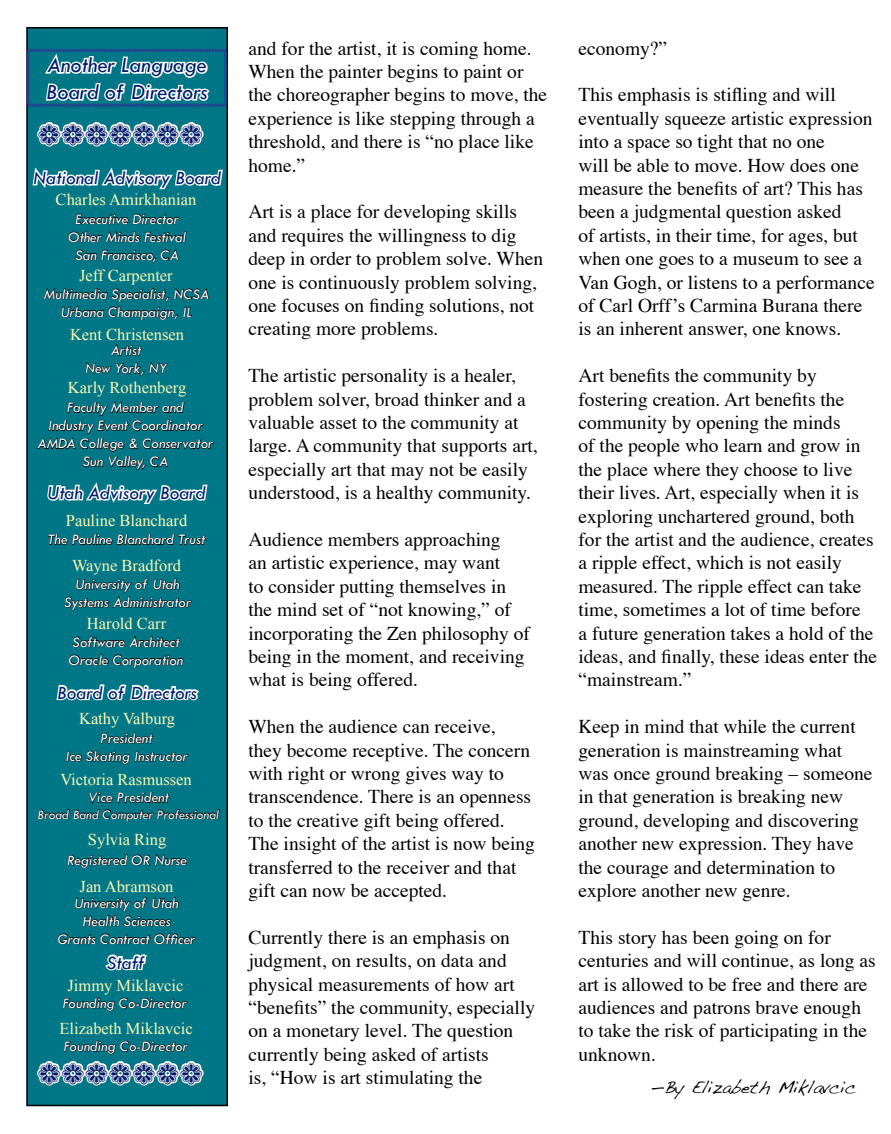
<style>
.page{position:relative;width:891px;height:1134px;background:#fff}
.page>*{position:absolute;margin:0;border:0;box-sizing:border-box;transform-origin:0 0}
.t1{font:italic 22.5px/27px "Tw Cen";color:#001c68}
.t2{font:19.5px/23.4px "Times";color:#000}
.t3{font:italic 19.5px "Tw Cen";color:#001c68}
.t4{font:18px "Handwriting Dakota";color:#000}
.t5{font:16.5px "Times New Roman";color:#fdf7b4}
.t6{font:italic 15px/18px "Tw Cen";color:#fff;text-align:center}
.t7{font:italic 13.5px "Tw Cen";color:#fff}
</style>
<div class="page">
<div style="left:27px;top:28px;width:200px;height:1078px;background:#007786"></div>
<div style="left:26px;top:27px;width:202px;height:1079px;border:2px solid #000"></div>
<svg style="left:26px;top:27px;width:201px;height:80px"></svg>
<svg style="left:56px;top:684px;width:143px;height:17px"></svg>
<svg style="left:105px;top:954px;width:42px;height:17px"></svg>
<svg style="left:62px;top:997px;width:126px;height:15px"></svg>
<svg style="left:67px;top:854px;width:120px;height:14px"></svg>
<svg style="left:38px;top:792px;width:182px;height:30px"></svg>
<svg style="left:66px;top:732px;width:123px;height:33px"></svg>
<svg style="left:58px;top:897px;width:138px;height:48px"></svg>
<svg style="left:68px;top:213px;width:119px;height:50px"></svg>
<svg style="left:85px;top:344px;width:83px;height:32px"></svg>
<svg style="left:37px;top:401px;width:177px;height:103px"></svg>
<svg style="left:43px;top:287px;width:167px;height:33px"></svg>
<svg style="left:64px;top:578px;width:128px;height:33px"></svg>
<svg style="left:48px;top:534px;width:158px;height:11px"></svg>
<svg style="left:68px;top:636px;width:116px;height:32px"></svg>
<svg style="left:32px;top:122px;width:191px;height:68px"></svg>
<svg style="left:37px;top:1040px;width:167px;height:46px"></svg>
<p class="t1" style="left:46px;top:51px;width:163px">Another Language<br>Board of Directors</p>
<p class="t3" style="left:33px;top:166px;width:189px">National Advisory Board</p>
<p class="t5" style="left:56px;top:188px;width:142px">Charles Amirkhanian</p>
<p class="t6" style="left:68px;top:210px;width:119px">Executive Director<br>Other Minds Festival<br>San Francisco, CA</p>
<p class="t5" style="left:79px;top:265px;width:95px">Jeff Carpenter</p>
<p class="t6" style="left:44px;top:285px;width:167px">Multimedia Specialist, NCSA<br>Urbana Champaign, IL</p>
<p class="t5" style="left:70px;top:323px;width:116px">Kent Christensen</p>
<p class="t6" style="left:85px;top:341px;width:83px">Artist<br>New York, NY</p>
<p class="t6" style="left:38px;top:398px;width:177px">Faculty Member and<br>Industry Event Coordinator<br>AMDA College &amp; Conservator<br>Sun Valley, CA</p>
<p class="t5" style="left:68px;top:376px;width:120px">Karly Rothenberg</p>
<p class="t3" style="left:48px;top:481px;width:159px">Utah Advisory Board</p>
<p class="t5" style="left:66px;top:509px;width:123px">Pauline Blanchard</p>
<p class="t5" style="left:72px;top:554px;width:111px">Wayne Bradford</p>
<p class="t6" style="left:48px;top:530px;width:159px">The Pauline Blanchard Trust</p>
<p class="t6" style="left:64px;top:575px;width:128px">University of Utah<br>Systems Administrator</p>
<p class="t5" style="left:87px;top:612px;width:81px">Harold Carr</p>
<p class="t6" style="left:69px;top:633px;width:116px;text-align:left">Software Architect<br>Oracle Corporation</p>
<p class="t3" style="left:57px;top:681px;width:141px">Board of Directors</p>
<p class="t5" style="left:79px;top:708px;width:98px">Kathy Valburg</p>
<p class="t6" style="left:65px;top:729px;width:124px">President<br>Ice Skating Instructor</p>
<p class="t5" style="left:60px;top:769px;width:133px">Victoria Rasmussen</p>
<p class="t6" style="left:88px;top:788px;width:82px">Vice President</p>
<p class="t7" style="left:38px;top:806px;width:183px">Broad Band Computer Professional</p>
<p class="t5" style="left:88px;top:828px;width:80px">Sylvia Ring</p>
<p class="t5" style="left:80px;top:875px;width:95px">Jan Abramson</p>
<p class="t6" style="left:67px;top:851px;width:121px">Registered OR Nurse</p>
<p class="t6" style="left:58px;top:894px;width:139px">University of Utah<br>Health Sciences<br>Grants Contract Officer</p>
<p class="t3" style="left:107px;top:951px;width:39px">Staff</p>
<p class="t6" style="left:63px;top:994px;width:125px">Founding Co-Director</p>
<p class="t6" style="left:64px;top:1037px;width:125px">Founding Co-Director</p>
<p class="t5" style="left:68px;top:975px;width:117px">Jimmy Miklavcic</p>
<p class="t5" style="left:59px;top:1017px;width:135px">Elizabeth Miklavcic</p>
<p class="t2" style="left:248px;top:38px;width:300px">and for the artist, it is coming home.<br>When the painter begins to paint or the choreographer begins to move, the experience is like stepping through a threshold, and there is “no place like home.”</p>
<p class="t2" style="left:248px;top:201px;width:296px">Art is a place for developing skills and requires the willingness to dig deep in order to problem solve. When one is continuously problem solving, one focuses on finding solutions, not creating more problems.</p>
<p class="t2" style="left:248px;top:365px;width:291px">The artistic personality is a healer, problem solver, broad thinker and a valuable asset to the community at large. A community that supports art, especially art that may not be easily understood, is a healthy community.</p>
<p class="t2" style="left:248px;top:529px;width:283px">Audience members approaching<br>an artistic experience, may want<br>to consider putting themselves in the mind set of “not knowing,” of incorporating the Zen philosophy of being in the moment, and receiving what is being offered.</p>
<p class="t2" style="left:248px;top:716px;width:288px">When the audience can receive,<br>they become receptive. The concern with right or wrong gives way to transcendence. There is an openness to the creative gift being offered.<br>The insight of the artist is now being transferred to the receiver and that gift can now be accepted.</p>
<p class="t2" style="left:248px;top:927px;width:288px">Currently there is an emphasis on judgment, on results, on data and physical measurements of how art “benefits” the community, especially on a monetary level. The question currently being asked of artists<br>is, “How is art stimulating the</p>
<p class="t2" style="left:578px;top:38px;width:90px">economy?”</p>
<p class="t2" style="left:578px;top:84px;width:298px">This emphasis is stifling and will eventually squeeze artistic expression into a space so tight that no one<br>will be able to move. How does one measure the benefits of art? This has been a judgmental question asked<br>of artists, in their time, for ages, but when one goes to a museum to see a Van Gogh, or listens to a performance of Carl Orff’s Carmina Burana there is an inherent answer, one knows.</p>
<p class="t2" style="left:578px;top:365px;width:300px">Art benefits the community by fostering creation. Art benefits the community by opening the minds<br>of the people who learn and grow in the place where they choose to live their lives. Art, especially when it is exploring unchartered ground, both for the artist and the audience, creates a ripple effect, which is not easily measured. The ripple effect can take time, sometimes a lot of time before<br>a future generation takes a hold of the ideas, and finally, these ideas enter the “mainstream.”</p>
<p class="t2" style="left:578px;top:716px;width:296px">Keep in mind that while the current generation is mainstreaming what was once ground breaking – someone in that generation is breaking new ground, developing and discovering another new expression. They have the courage and determination to explore another new genre.</p>
<p class="t2" style="left:578px;top:927px;width:299px">This story has been going on for centuries and will continue, as long as art is allowed to be free and there are audiences and patrons brave enough to take the risk of participating in the unknown.</p>
<p class="t4" style="left:651px;top:1076px;width:207px">—By Elizabeth Miklavcic</p>
</div>
